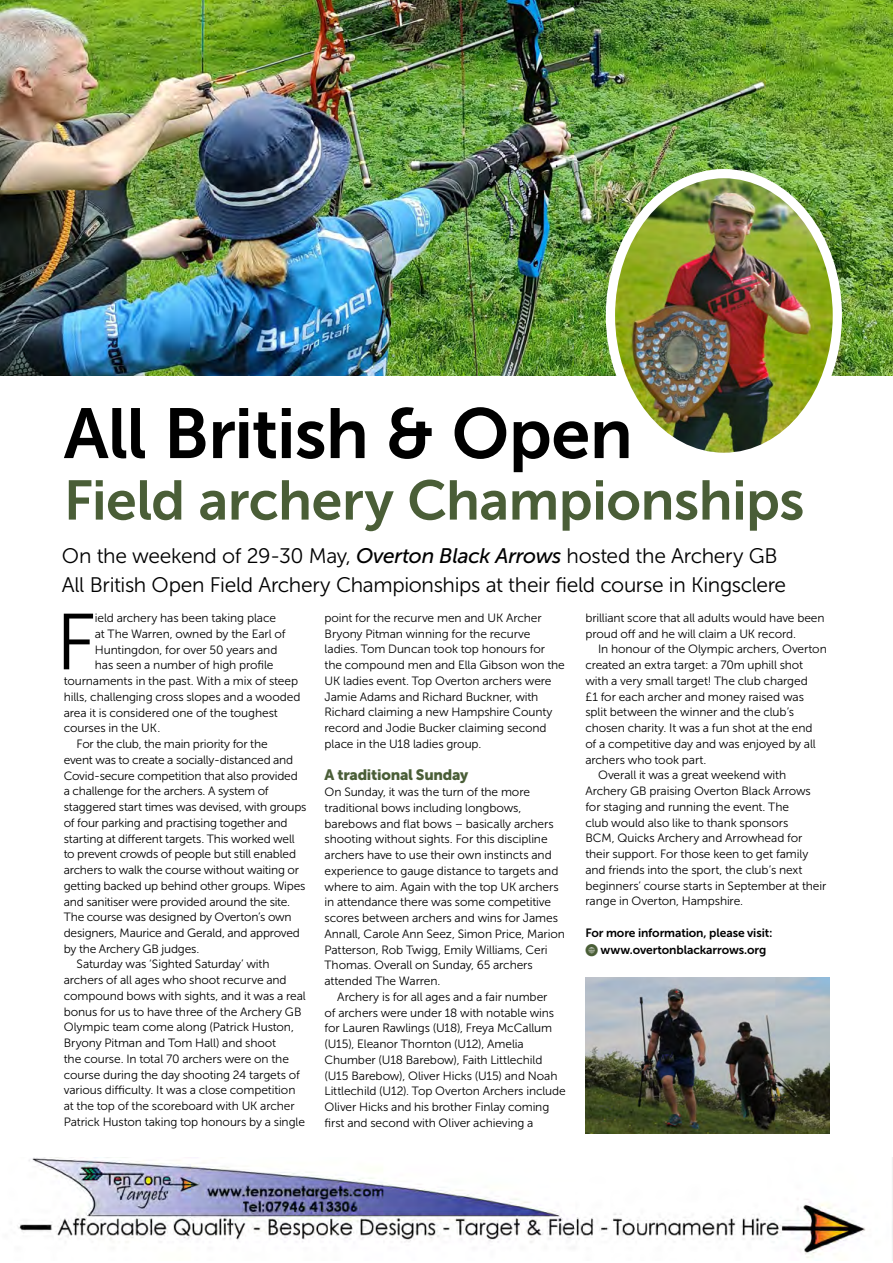
<style>
.page{position:relative;width:893px;height:1263px;background:#fff}
.page>*{position:absolute;margin:0;border:0;box-sizing:border-box;transform-origin:0 0}
.body_1st_para{font:79.2px "Museo Sans 300";color:#000}
.Club__crosshead{font:70.5px "Museo Sans 700";letter-spacing:-.01em;color:#000}
.Club__crosshead-2{font:55.5px "Museo Sans 700";letter-spacing:-.01em;color:#4a5e37}
.standfirst{font:21px/28.5px "Museo Sans 300";letter-spacing:-.015em;color:#000}
.crosshead{font:15px "Museo Sans 900";letter-spacing:-.015em;color:#4a5e37}
.body_indent{font:12px/15.8px "Museo Sans 300";letter-spacing:-.01em;color:#000}
.body_1st_para-2{font:12px/15.8px "Museo Sans 300";letter-spacing:-.01em;color:#000}
.body_1st_para-3{font:12px/17.2px "Museo Sans 700";letter-spacing:-.01em;color:#000}
.s1{font-family:"Museo Sans 500";font-style:italic}
.s2{font-family:"Social Media Circled";color:#4a5e37}
</style>
<div class="page">
<img style="left:0;top:0;width:893px;height:376px">
<img style="left:585px;top:977px;width:244px;height:156px">
<img style="left:615px;top:174px;width:222px;height:278px">
<div style="left:606px;top:169px;width:236px;height:293px;border:9px solid #fff;border-radius:50%"></div>
<img style="left:18px;top:1157px;width:848px;height:101px">
<p class="Club__crosshead" style="left:64px;top:394px;width:571px">All British &amp; Open</p>
<p class="Club__crosshead-2" style="left:64px;top:469px;width:742px">Field archery Championships</p>
<p class="standfirst" style="left:62px;top:542px;width:726px">On the weekend of 29-30 May, <span class="s1">Overton Black Arrows</span> hosted the Archery GB<br>All British Open Field Archery Championships at their field course in Kingsclere</p>
<p class="body_1st_para" style="left:56px;top:599px;width:42px">F</p>
<p class="body_1st_para-2" style="left:95px;top:610px;width:183px">ield archery has been taking place</p>
<p class="body_1st_para-2" style="left:95px;top:626px;width:192px">at The Warren, owned by the Earl of</p>
<p class="body_1st_para-2" style="left:95px;top:642px;width:184px">Huntingdon, for over 50 years and</p>
<p class="body_1st_para-2" style="left:95px;top:657px;width:180px">has seen a number of high profile</p>
<p class="body_1st_para-2" style="left:64px;top:673px;width:236px">tournaments in the past. With a mix of steep</p>
<p class="body_1st_para-2" style="left:64px;top:689px;width:238px">hills, challenging cross slopes and a wooded</p>
<p class="body_1st_para-2" style="left:64px;top:705px;width:216px">area it is considered one of the toughest</p>
<p class="body_1st_para-2" style="left:64px;top:720px;width:98px">courses in the UK.</p>
<p class="body_indent" style="left:64px;top:736px;width:244px;text-indent:13px">For the club, the main priority for the<br>event was to create a socially-distanced and Covid-secure competition that also provided a challenge for the archers. A system of staggered start times was devised, with groups of four parking and practising together and starting at different targets. This worked well to prevent crowds of people but still enabled archers to walk the course without waiting or getting backed up behind other groups. Wipes and sanitiser were provided around the site.<br>The course was designed by Overton’s own designers, Maurice and Gerald, and approved by the Archery GB judges.</p>
<p class="body_indent" style="left:64px;top:956px;width:244px;text-indent:13px">Saturday was ‘Sighted Saturday’ with archers of all ages who shoot recurve and compound bows with sights, and it was a real bonus for us to have three of the Archery GB Olympic team come along (Patrick Huston, Bryony Pitman and Tom Hall) and shoot<br>the course. In total 70 archers were on the course during the day shooting 24 targets of various difficulty. It was a close competition at the top of the scoreboard with UK archer Patrick Huston taking top honours by a single</p>
<p class="body_indent" style="left:325px;top:610px;width:242px">point for the recurve men and UK Archer Bryony Pitman winning for the recurve ladies. Tom Duncan took top honours for the compound men and Ella Gibson won the UK ladies event. Top Overton archers were Jamie Adams and Richard Buckner, with Richard claiming a new Hampshire County record and Jodie Bucker claiming second place in the U18 ladies group.</p>
<p class="crosshead" style="left:325px;top:766px;width:145px">A traditional Sunday</p>
<p class="body_1st_para-2" style="left:325px;top:784px;width:242px">On Sunday, it was the turn of the more traditional bows including longbows, barebows and flat bows – basically archers shooting without sights. For this discipline archers have to use their own instincts and experience to gauge distance to targets and where to aim. Again with the top UK archers in attendance there was some competitive scores between archers and wins for James Annall, Carole Ann Seez, Simon Price, Marion Patterson, Rob Twigg, Emily Williams, Ceri Thomas. Overall on Sunday, 65 archers attended The Warren.</p>
<p class="body_indent" style="left:325px;top:989px;width:243px;text-indent:13px">Archery is for all ages and a fair number<br>of archers were under 18 with notable wins for Lauren Rawlings (U18), Freya McCallum (U15), Eleanor Thornton (U12), Amelia Chumber (U18 Barebow), Faith Littlechild (U15 Barebow), Oliver Hicks (U15) and Noah Littlechild (U12). Top Overton Archers include Oliver Hicks and his brother Finlay coming first and second with Oliver achieving a</p>
<p class="body_indent" style="left:585px;top:610px;width:241px">brilliant score that all adults would have been proud off and he will claim a UK record.</p>
<p class="body_indent" style="left:585px;top:641px;width:243px;text-indent:13px">In honour of the Olympic archers, Overton created an extra target: a 70m uphill shot with a very small target! The club charged<br>£1 for each archer and money raised was split between the winner and the club’s chosen charity. It was a fun shot at the end<br>of a competitive day and was enjoyed by all archers who took part.</p>
<p class="body_indent" style="left:585px;top:767px;width:243px;text-indent:13px">Overall it was a great weekend with Archery GB praising Overton Black Arrows for staging and running the event. The<br>club would also like to thank sponsors<br>BCM, Quicks Archery and Arrowhead for their support. For those keen to get family and friends into the sport, the club’s next beginners’ course starts in September at their range in Overton, Hampshire.</p>
<p class="body_1st_para-3" style="left:585px;top:924px;width:189px">For more information, please visit:<br><span class="s2">K</span> www.overtonblackarrows.org</p>
</div>
